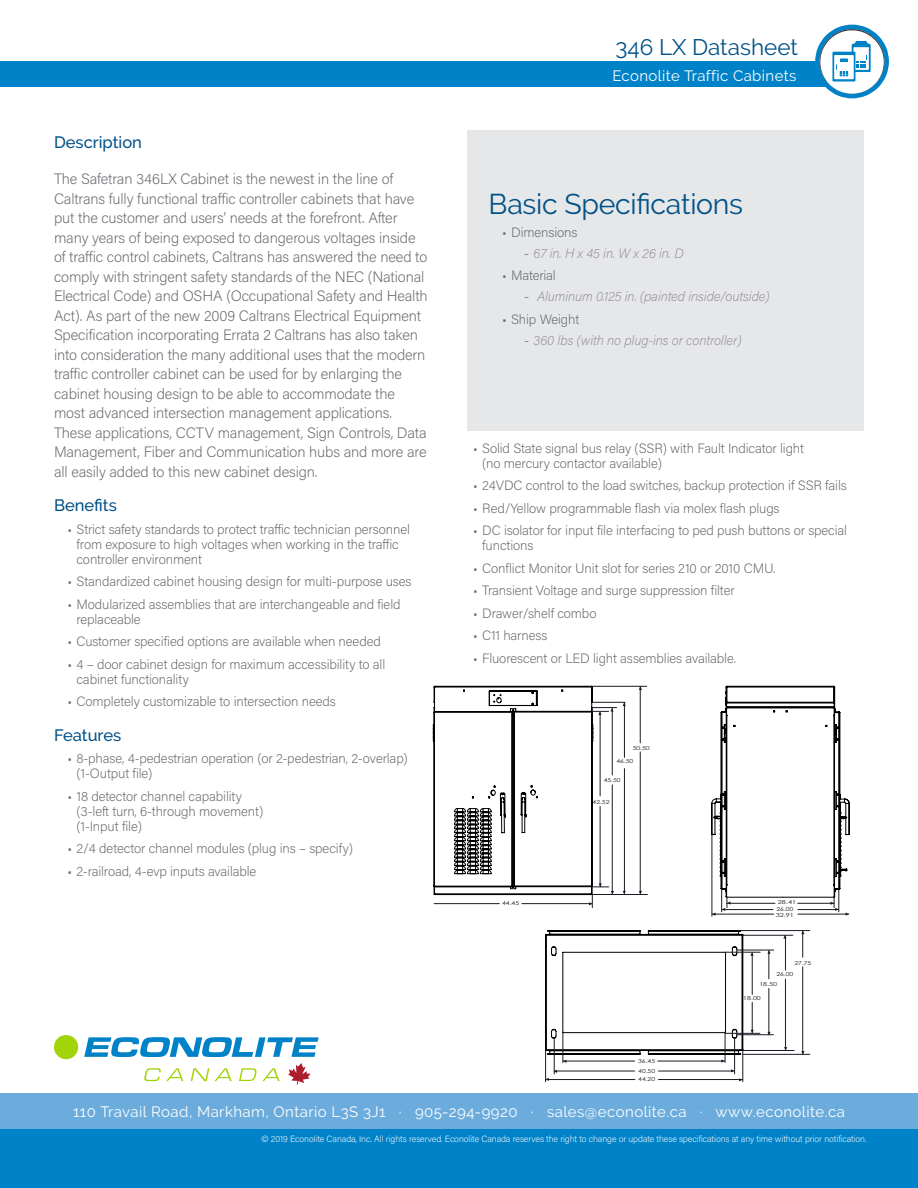
<style>
.page{position:relative;width:918px;height:1188px;background:#fff}
.page>*{position:absolute;margin:0;border:0;box-sizing:border-box;transform-origin:0 0}
.LesserSubheader_-_Bl{font:28.5px "Raleway";letter-spacing:-.01em;color:#005187}
.Document_Type_Header{font:22.5px "Raleway";color:#005187}
.Small_Subheader_-_20{font:500 16.5px "Raleway";color:#005187}
.Back_Page_Content{font:200 15px/19.5px "Acumin Pro";letter-spacing:-.01em;color:#63656a}
.t1{font:15px "Raleway";letter-spacing:.03em;color:#fff}
.t2{font:200 13.5px/15px "Acumin Pro";letter-spacing:-.01em;color:#63656a}
.t3{font:italic 200 13.5px "Acumin Pro";letter-spacing:-.01em;color:#909094}
.t4{font:200 9px "Acumin Pro";letter-spacing:-.01em;color:#fff}
.t5{font:5.55px/10.1px "Century Gothic";color:#1a1a24;scale:1.23 1}
.t6{font:5.55px "Century Gothic";color:#1a1a24;scale:1.24 1}
.t7{font:5.55px "Century Gothic";color:#1a1a24;scale:1.29 1}
.t8{font:5.55px "Century Gothic";color:#1a1a24;scale:1.33 1}
.t9{font:5.55px "Century Gothic";color:#1a1a24;scale:1.34 1}
.s1{font-family:"Arial";font-weight:400;font-style:normal}
</style>
<div class="page">
<div style="left:0;top:1094px;width:918px;height:94px;background:#0082c8"></div>
<div style="left:0;top:1094px;width:918px;height:35px;background:#6bacdd"></div>
<svg style="left:144px;top:1068px;width:39px;height:13px"></svg>
<svg style="left:191px;top:1068px;width:41px;height:13px"></svg>
<svg style="left:239px;top:1068px;width:17px;height:13px"></svg>
<svg style="left:262px;top:1068px;width:18px;height:13px"></svg>
<svg style="left:288px;top:1063px;width:23px;height:22px"></svg>
<svg style="left:84px;top:1037px;width:235px;height:20px"></svg>
<div style="left:54px;top:1035px;width:24px;height:24px;background:#a2d40a;border-radius:50%"></div>
<div style="left:0;top:62px;width:864px;height:25px;background:#0082c8"></div>
<svg style="left:815px;top:25px;width:74px;height:73px"></svg>
<div style="left:468px;top:131px;width:396px;height:300px;background:#e6e7e9"></div>
<hr style="left:592px;top:894px;width:55px;height:1px;background:#1a1a24">
<hr style="left:593px;top:702px;width:32px;height:1px;background:#1a1a24">
<hr style="left:592px;top:686px;width:55px;height:1px;background:#1a1a24">
<hr style="left:545px;top:1051px;width:1px;height:31px;background:#1a1a24">
<hr style="left:743px;top:1049px;width:1px;height:33px;background:#1a1a24">
<hr style="left:554px;top:1039px;width:1px;height:35px;background:#1a1a24">
<hr style="left:734px;top:1038px;width:1px;height:36px;background:#1a1a24">
<hr style="left:743px;top:1054px;width:67px;height:1px;background:#1a1a24">
<hr style="left:743px;top:1050px;width:51px;height:1px;background:#1a1a24">
<hr style="left:737px;top:1034px;width:36px;height:1px;background:#1a1a24">
<hr style="left:725px;top:1033px;width:35px;height:1px;background:#1a1a24">
<hr style="left:740px;top:930px;width:70px;height:1px;background:#1a1a24">
<hr style="left:742px;top:935px;width:51px;height:1px;background:#1a1a24">
<hr style="left:725px;top:952px;width:35px;height:1px;background:#1a1a24">
<hr style="left:737px;top:950px;width:37px;height:1px;background:#1a1a24">
<hr style="left:624px;top:702px;width:1px;height:55px;background:#1a1a24">
<hr style="left:640px;top:686px;width:1px;height:57px;background:#1a1a24">
<hr style="left:658px;top:1079px;width:85px;height:1px;background:#1a1a24">
<hr style="left:658px;top:1071px;width:76px;height:1px;background:#1a1a24">
<hr style="left:802px;top:967px;width:1px;height:87px;background:#1a1a24">
<hr style="left:785px;top:979px;width:1px;height:72px;background:#1a1a24">
<hr style="left:769px;top:988px;width:1px;height:47px;background:#1a1a24">
<hr style="left:752px;top:1002px;width:1px;height:31px;background:#1a1a24">
<hr style="left:554px;top:1071px;width:81px;height:1px;background:#1a1a24">
<hr style="left:546px;top:1079px;width:89px;height:1px;background:#1a1a24">
<hr style="left:752px;top:953px;width:1px;height:41px;background:#1a1a24">
<hr style="left:785px;top:935px;width:1px;height:35px;background:#1a1a24">
<hr style="left:624px;top:769px;width:1px;height:125px;background:#1a1a24">
<hr style="left:640px;top:752px;width:1px;height:142px;background:#1a1a24">
<svg style="left:545px;top:1070px;width:12px;height:11px"></svg>
<svg style="left:545px;top:930px;width:198px;height:133px"></svg>
<svg style="left:712px;top:686px;width:138px;height:230px"></svg>
<svg style="left:433px;top:686px;width:184px;height:222px"></svg>
<svg style="left:750px;top:952px;width:4px;height:4px"></svg>
<svg style="left:767px;top:950px;width:4px;height:29px"></svg>
<svg style="left:801px;top:931px;width:3px;height:26px"></svg>
<p class="Document_Type_Header" style="left:616px;top:34px;width:184px">346 LX Datasheet</p>
<p class="Small_Subheader_-_20" style="left:54px;top:133px;width:90px">Description</p>
<p class="Back_Page_Content" style="left:54px;top:169px;width:375px">The Safetran 346LX Cabinet is the newest in the line of Caltrans fully functional traffic controller cabinets that have put the customer and users’ needs at the forefront. After many years of being exposed to dangerous voltages inside of traffic control cabinets, Caltrans has answered the need to comply with stringent safety standards of the NEC (National Electrical Code) and OSHA (Occupational Safety and Health Act). As part of the new 2009 Caltrans Electrical Equipment Specification incorporating Errata 2 Caltrans has also taken into consideration the many additional uses that the modern traffic controller cabinet can be used for by enlarging the cabinet housing design to be able to accommodate the most advanced intersection management applications.<br>These applications, CCTV management, Sign Controls, Data Management, Fiber and Communication hubs and more are all easily added to this new cabinet design.</p>
<p class="Small_Subheader_-_20" style="left:54px;top:496px;width:64px">Benefits</p>
<p class="t2" style="left:76px;top:521px;width:335px;text-indent:-9px">• Strict safety standards to protect traffic technician personnel from exposure to high voltages when working in the traffic controller environment</p>
<p class="t2" style="left:68px;top:574px;width:346px">• Standardized cabinet housing design for multi-purpose uses</p>
<p class="t2" style="left:76px;top:596px;width:326px;text-indent:-9px">• Modularized assemblies that are interchangeable and field replaceable</p>
<p class="t2" style="left:68px;top:634px;width:315px">• Customer specified options are available when needed</p>
<p class="t2" style="left:76px;top:656px;width:310px;text-indent:-9px">• 4 – door cabinet design for maximum accessibility to all cabinet functionality</p>
<p class="t2" style="left:68px;top:694px;width:270px">• Completely customizable to intersection needs</p>
<p class="Small_Subheader_-_20" style="left:54px;top:726px;width:69px">Features</p>
<p class="t2" style="left:76px;top:751px;width:333px;text-indent:-9px">• 8-phase, 4-pedestrian operation (or 2-pedestrian, 2-overlap) (1-Output file)</p>
<p class="t2" style="left:76px;top:788px;width:188px;text-indent:-9px">• 18 detector channel capability (3-left turn, 6-through movement) (1-Input file)</p>
<p class="t2" style="left:68px;top:841px;width:287px">• 2/4 detector channel modules (plug ins – specify)</p>
<p class="t2" style="left:68px;top:863px;width:190px">• 2-railroad, 4-evp inputs available</p>
<p class="t1" style="left:612px;top:67px;width:186px">Econolite Traffic Cabinets</p>
<p class="LesserSubheader_-_Bl" style="left:489px;top:188px;width:256px">Basic Specifications</p>
<p class="t2" style="left:502px;top:224px;width:77px">• Dimensions</p>
<p class="t3" style="left:525px;top:244px;width:161px"><span class="s1">-</span> 67 in. H x 45 in. W x 26 in. D</p>
<p class="t2" style="left:502px;top:268px;width:55px">• Material</p>
<p class="t3" style="left:525px;top:287px;width:246px"><span class="s1">-</span> Aluminum 0.125 in. (painted inside/outside)</p>
<p class="t2" style="left:502px;top:311px;width:79px">• Ship Weight</p>
<p class="t3" style="left:525px;top:331px;width:218px"><span class="s1">-</span> 360 lbs (with no plug-ins or controller)</p>
<p class="t2" style="left:482px;top:440px;width:323px;text-indent:-9px">• Solid State signal bus relay (SSR) with Fault Indicator light (no mercury contactor available)</p>
<p class="t2" style="left:473px;top:477px;width:375px">• 24VDC control to the load switches, backup protection if SSR fails</p>
<p class="t2" style="left:473px;top:500px;width:308px">• Red/Yellow programmable flash via molex flash plugs</p>
<p class="t2" style="left:482px;top:522px;width:366px;text-indent:-9px">• DC isolator for input file interfacing to ped push buttons or special functions</p>
<p class="t2" style="left:473px;top:560px;width:304px">• Conflict Monitor Unit slot for series 210 or 2010 CMU.</p>
<p class="t2" style="left:473px;top:582px;width:263px">• Transient Voltage and surge suppression filter</p>
<p class="t2" style="left:473px;top:605px;width:125px">• Drawer/shelf combo</p>
<p class="t2" style="left:473px;top:627px;width:76px">• C11 harness</p>
<p class="t2" style="left:473px;top:650px;width:264px">• Fluorescent or LED light assemblies available.</p>
<p class="t5" style="left:633px;top:743px;width:15px">50.50</p>
<p class="t5" style="left:616px;top:756px;width:15px">46.50</p>
<p class="t5" style="left:604px;top:775px;width:15px">45.50</p>
<p class="t5" style="left:502px;top:898px;width:15px">44.45</p>
<p class="t5" style="left:593px;top:797px;width:15px">42.52</p>
<p class="t6" style="left:638px;top:1057px;width:15px">36.45</p>
<p class="t5" style="left:638px;top:1066px;width:15px">40.50</p>
<p class="t5" style="left:638px;top:1074px;width:15px">44.20</p>
<p class="t8" style="left:778px;top:899px;width:15px">28.41</p>
<p class="t9" style="left:776px;top:912px;width:15px">32.91</p>
<p class="t5" style="left:777px;top:904px;width:15px">26.00</p>
<p class="t5" style="left:795px;top:957px;width:15px">27.75</p>
<p class="t5" style="left:759px;top:968px;width:29px;text-indent:17px">26.00<br>18.50</p>
<p class="t7" style="left:743px;top:994px;width:15px">18.00</p>
<p class="t1" style="left:73px;top:1103px;width:773px">110 Travail Road, Markham, Ontario L3S 3J1 ∙ 905-294-9920 ∙ sales@econolite.ca ∙ www.econolite.ca</p>
<p class="t4" style="left:261px;top:1133px;width:607px">© 2019 Econolite Canada, Inc. All rights reserved. Econolite Canada reserves the right to change or update these specifications at any time without prior notification.</p>
</div>
